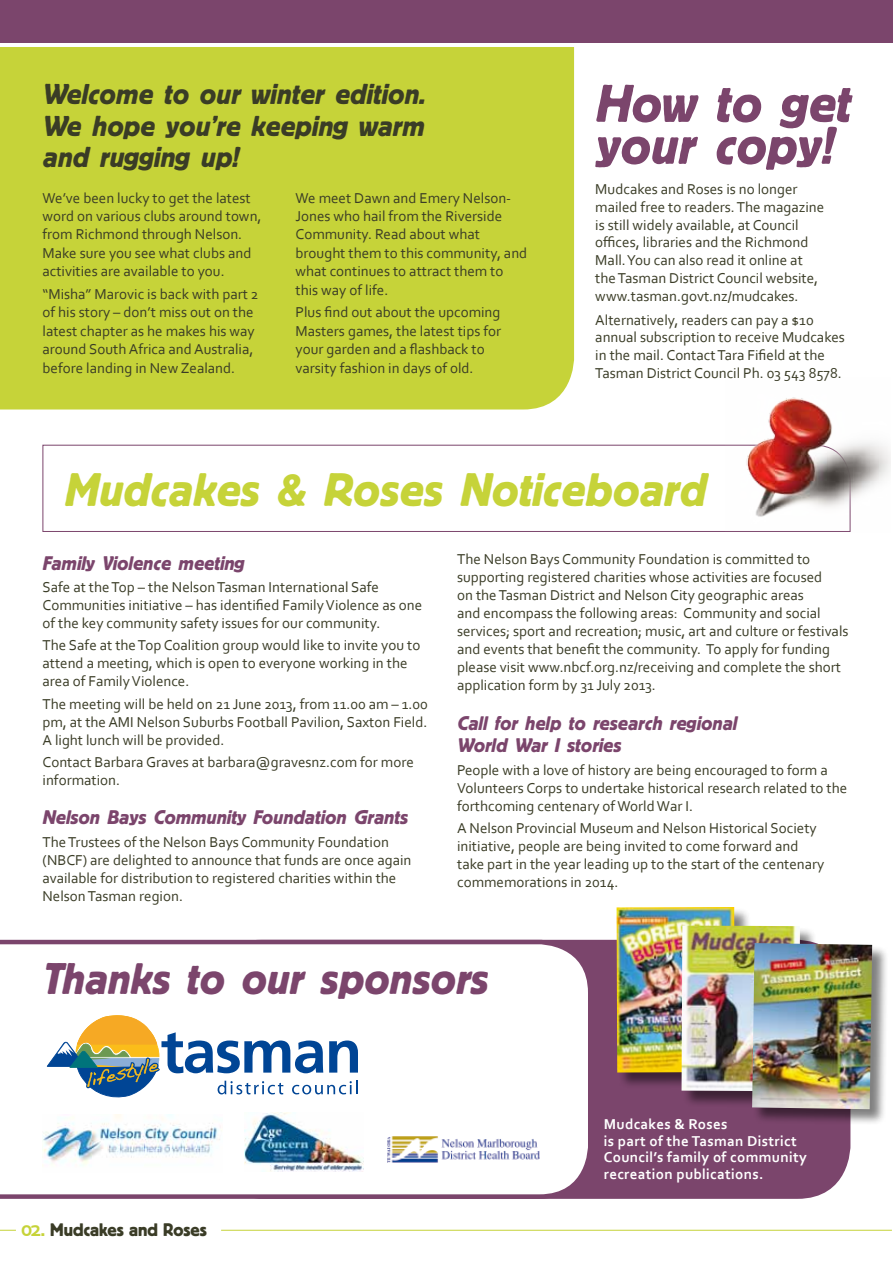
<style>
.page{position:relative;width:893px;height:1263px;background:#fff}
.page>*{position:absolute;margin:0;border:0;box-sizing:border-box;transform-origin:0 0}
.t1{font:italic 52.5px/42px "Block BE";color:#7b456c}
.t2{font:italic 46.5px "Block BE";color:#c6d339}
.t3{font:italic 43.65px "Block BE";color:#7b456c}
.t4{font:italic 28.5px/31.5px "Block BE";color:#3a3c26;text-align:justify}
.t5{font:italic 19.5px/22.5px "Block BE";color:#7b456c}
.t6{font:18px "Block BE";color:#3a3c26}
.t7{font:15px/18px "Corbel";color:#3a3c26}
.t8{font:700 15px/16.5px "Corbel";letter-spacing:.02em;color:#fff}
.s1{font-family:"Corbel";font-weight:700;font-size:22.35px;color:#c6d339}
</style>
<div class="page">
<svg style="left:0;top:1230px;width:16px;height:1px"></svg>
<hr style="left:221px;top:1230px;width:671px;height:1px;background:#c6d339">
<div style="left:0;top:0;width:893px;height:43px;background:#7b456c"></div>
<div style="left:0;top:47px;width:574px;height:362px;background:#c6d339"></div>
<div style="left:211px;top:942px;width:637px;height:254px;background:#7b456c;border-radius:51px"></div>
<svg style="left:0;top:940px;width:592px;height:259px"></svg>
<svg style="left:45px;top:1013px;width:318px;height:87px"></svg>
<img style="left:43px;top:1114px;width:179px;height:59px">
<img style="left:244px;top:1113px;width:120px;height:58px">
<img style="left:387px;top:1136px;width:152px;height:26px">
<div style="left:617px;top:907px;width:134px;height:182px;background:#000;opacity:.5"></div>
<img style="left:617px;top:907px;width:118px;height:165px">
<div style="left:682px;top:926px;width:135px;height:182px;background:#000;opacity:.5"></div>
<img style="left:681px;top:925px;width:119px;height:166px">
<div style="left:752px;top:943px;width:136px;height:183px;background:#000;opacity:.5"></div>
<img style="left:752px;top:943px;width:120px;height:166px">
<svg style="left:42px;top:444px;width:683px;height:88px"></svg>
<img style="left:725px;top:397px;width:166px;height:135px">
<h3 class="t4" style="left:43px;top:78px;width:384px">Welcome to our winter edition.<br>We hope you’re keeping warm and rugging up!</h3>
<p class="t7" style="left:43px;top:188px;width:221px;line-height:18.5px">We’ve been lucky to get the latest word on various clubs around town, from Richmond through Nelson.<br>Make sure you see what clubs and activities are available to you.</p>
<p class="t7" style="left:43px;top:284px;width:218px;line-height:18.5px">“Misha” Marovic is back with part 2 of his story – don’t miss out on the latest chapter as he makes his way around South Africa and Australia, before landing in New Zealand.</p>
<p class="t7" style="left:296px;top:188px;width:233px;line-height:18.5px">We meet Dawn and Emery Nelson-<br>Jones who hail from the Riverside<br>Community. Read about what brought them to this community, and what continues to attract them to this way of life.</p>
<p class="t7" style="left:296px;top:303px;width:207px;line-height:18.5px">Plus find out about the upcoming<br>Masters games, the latest tips for your garden and a flashback to varsity fashion in days of old.</p>
<h1 class="t1" style="left:595px;top:81px;width:257px">How to get your copy!</h1>
<p class="t7" style="left:595px;top:180px;width:230px">Mudcakes and Roses is no longer mailed free to readers. The magazine is still widely available, at Council offices, libraries and the Richmond Mall. You can also read it online at the Tasman District Council website, www.tasman.govt.nz/mudcakes.</p>
<p class="t7" style="left:595px;top:310px;width:251px">Alternatively, readers can pay a $10 annual subscription to receive Mudcakes in the mail. Contact Tara Fifield at the Tasman District Council Ph. 03 543 8578.</p>
<h2 class="t2" style="left:65px;top:465px;width:643px">Mudcakes &amp; Roses Noticeboard</h2>
<h3 class="t5" style="left:43px;top:551px;width:203px">Family Violence meeting</h3>
<p class="t7" style="left:43px;top:578px;width:381px">Safe at the Top – the Nelson Tasman International Safe<br>Communities initiative – has identified Family Violence as one of the key community safety issues for our community.</p>
<p class="t7" style="left:43px;top:636px;width:379px">The Safe at the Top Coalition group would like to invite you to attend a meeting, which is open to everyone working in the area of Family Violence.</p>
<p class="t7" style="left:43px;top:694px;width:387px;text-align:justify">The meeting will be held on 21 June 2013, from 11.00 am – 1.00 pm, at the AMI Nelson Suburbs Football Pavilion, Saxton Field.<br>A light lunch will be provided.</p>
<p class="t7" style="left:43px;top:752px;width:373px">Contact Barbara Graves at barbara@gravesnz.com for more information.</p>
<h3 class="t5" style="left:43px;top:806px;width:367px">Nelson Bays Community Foundation Grants</h3>
<p class="t7" style="left:43px;top:832px;width:370px">The Trustees of the Nelson Bays Community Foundation (NBCF) are delighted to announce that funds are once again available for distribution to registered charities within the Nelson Tasman region.</p>
<p class="t7" style="left:457px;top:550px;width:393px">The Nelson Bays Community Foundation is committed to supporting registered charities whose activities are focused<br>on the Tasman District and Nelson City geographic areas<br>and encompass the following areas: Community and social services; sport and recreation; music, art and culture or festivals and events that benefit the community. To apply for funding please visit www.nbcf.org.nz/receiving and complete the short application form by 31 July 2013.</p>
<h3 class="t5" style="left:457px;top:711px;width:283px">Call for help to research regional<br>World War I stories</h3>
<p class="t7" style="left:457px;top:760px;width:392px">People with a love of history are being encouraged to form a<br>Volunteers Corps to undertake historical research related to the forthcoming centenary of World War I.</p>
<p class="t7" style="left:457px;top:818px;width:369px">A Nelson Provincial Museum and Nelson Historical Society initiative, people are being invited to come forward and take part in the year leading up to the start of the centenary commemorations in 2014.</p>
<h3 class="t3" style="left:43px;top:954px;width:447px">Thanks to our sponsors</h3>
<p class="t6" style="left:21px;top:1220px;width:187px"><span class="s1">02.</span> Mudcakes and Roses</p>
<p class="t8" style="left:604px;top:1115px;width:204px">Mudcakes &amp; Roses<br>is part of the Tasman District<br>Council’s family of community recreation publications.</p>
</div>
